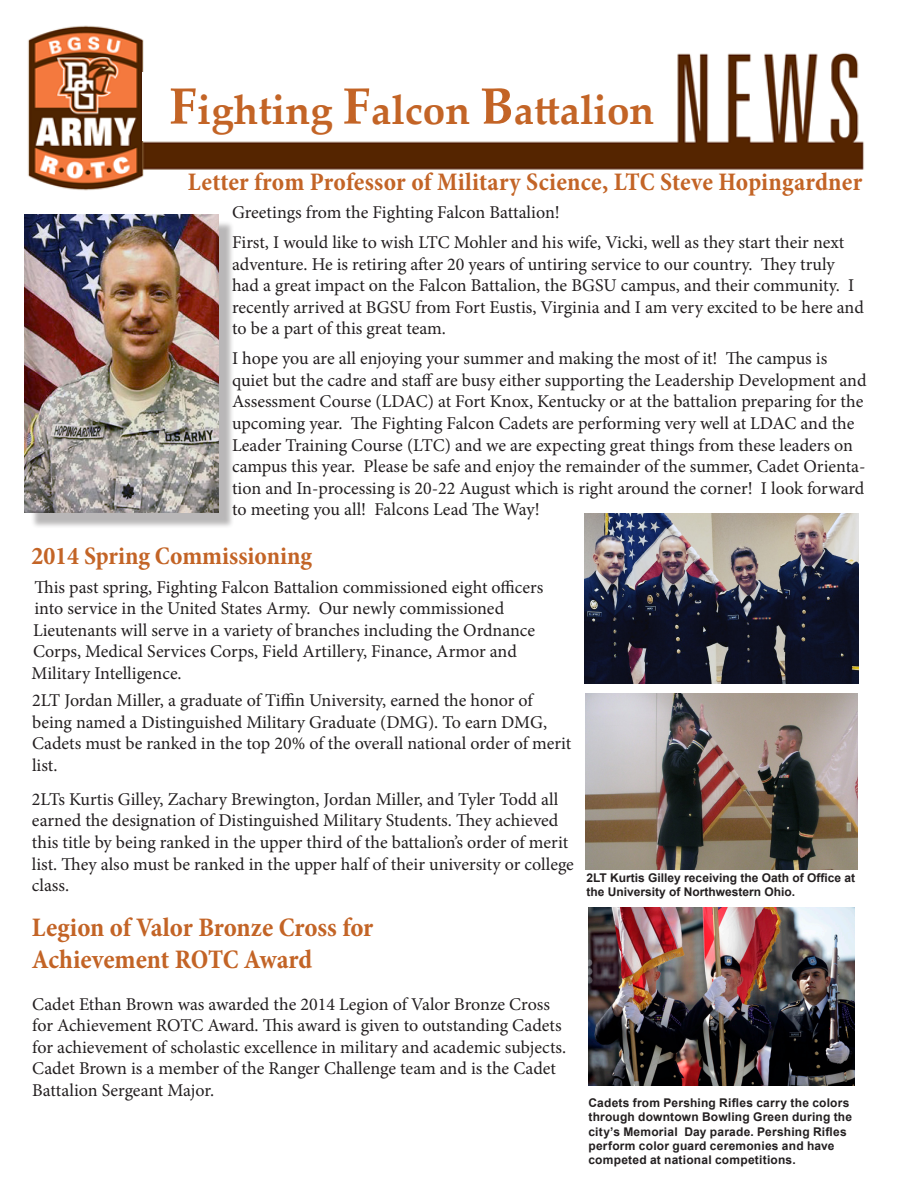
<style>
.page{position:relative;width:918px;height:1188px;background:#fff}
.page>*{position:absolute;margin:0;border:0;box-sizing:border-box;transform-origin:0 0}
.t1{font:700 40.5px "Palatino Linotype";color:#c36426}
.t2{font:700 condensed 27px/32.4px "Minion Pro";letter-spacing:-.005em;color:#c36426}
.t3{font:700 condensed 25.5px "Minion Pro";color:#c36426}
.t4{font:18px/21.6px "Minion Pro";color:#231f20}
.t5{font:700 12px/14.4px "Arial";letter-spacing:.015em;color:#231f20}
.s1{font-size:51px}
</style>
<div class="page">
<img style="left:28px;top:26px;width:836px;height:165px">
<div style="left:142px;top:72px;width:524px;height:68px;background:#fff"></div>
<img style="left:584px;top:513px;width:274px;height:171px">
<img style="left:585px;top:693px;width:272px;height:176px">
<div style="left:30px;top:220px;width:204px;height:309px;background:#231f20;opacity:.32"></div>
<img style="left:25px;top:215px;width:194px;height:298px">
<img style="left:588px;top:908px;width:266px;height:177px">
<p class="t1" style="left:169px;top:81px;width:487px"><span class="s1">F</span>ighting <span class="s1">F</span>alcon <span class="s1">B</span>attalion</p>
<p class="t3" style="left:188px;top:164px;width:676px">Letter from Professor of Military Science, LTC Steve Hopingardner</p>
<p class="t4" style="left:232px;top:202px;width:329px">Greetings from the Fighting Falcon Battalion!</p>
<p class="t4" style="left:232px;top:232px;width:633px">First, I would like to wish LTC Mohler and his wife, Vicki, well as they start their next adventure. He is retiring after 20 years of untiring service to our country. They truly had a great impact on the Falcon Battalion, the BGSU campus, and their community. I recently arrived at BGSU from Fort Eustis, Virginia and I am very excited to be here and to be a part of this great team.</p>
<p class="t4" style="left:232px;top:348px;width:636px">I hope you are all enjoying your summer and making the most of it! The campus is quiet but the cadre and staff are busy either supporting the Leadership Development and Assessment Course (LDAC) at Fort Knox, Kentucky or at the battalion preparing for the upcoming year. The Fighting Falcon Cadets are performing very well at LDAC and the Leader Training Course (LTC) and we are expecting great things from these leaders on campus this year. Please be safe and enjoy the remainder of the summer, Cadet Orienta&shy;tion and In-processing is 20-22 August which is right around the corner! I look forward to meeting you all! Falcons Lead The Way!</p>
<p class="t3" style="left:32px;top:539px;width:282px">2014 Spring Commissioning</p>
<p class="t4" style="left:32px;top:576px;width:513px">This past spring, Fighting Falcon Battalion commissioned eight officers into service in the United States Army. Our newly commissioned Lieutenants will serve in a variety of branches including the Ordnance Corps, Medical Services Corps, Field Artillery, Finance, Armor and Military Intelligence.</p>
<p class="t4" style="left:32px;top:690px;width:541px">2LT Jordan Miller, a graduate of Tiffin University, earned the honor of being named a Distinguished Military Graduate (DMG). To earn DMG, Cadets must be ranked in the top 20% of the overall national order of merit list.</p>
<p class="t4" style="left:32px;top:788px;width:544px">2LTs Kurtis Gilley, Zachary Brewington, Jordan Miller, and Tyler Todd all earned the designation of Distinguished Military Students. They achieved this title by being ranked in the upper third of the battalion’s order of merit list. They also must be ranked in the upper half of their university or college class.</p>
<p class="t2" style="left:32px;top:911px;width:343px">Legion of Valor Bronze Cross for<br>Achievement ROTC Award</p>
<p class="t4" style="left:32px;top:993px;width:536px">Cadet Ethan Brown was awarded the 2014 Legion of Valor Bronze Cross for Achievement ROTC Award. This award is given to outstanding Cadets for achievement of scholastic excellence in military and academic subjects.<br>Cadet Brown is a member of the Ranger Challenge team and is the Cadet Battalion Sergeant Major.</p>
<p class="t5" style="left:587px;top:870px;width:270px">2LT Kurtis Gilley receiving the Oath of Office at the University of Northwestern Ohio.</p>
<p class="t5" style="left:588px;top:1096px;width:265px">Cadets from Pershing Rifles carry the colors through downtown Bowling Green during the city’s Memorial Day parade. Pershing Rifles perform color guard ceremonies and have competed at national competitions.</p>
</div>
